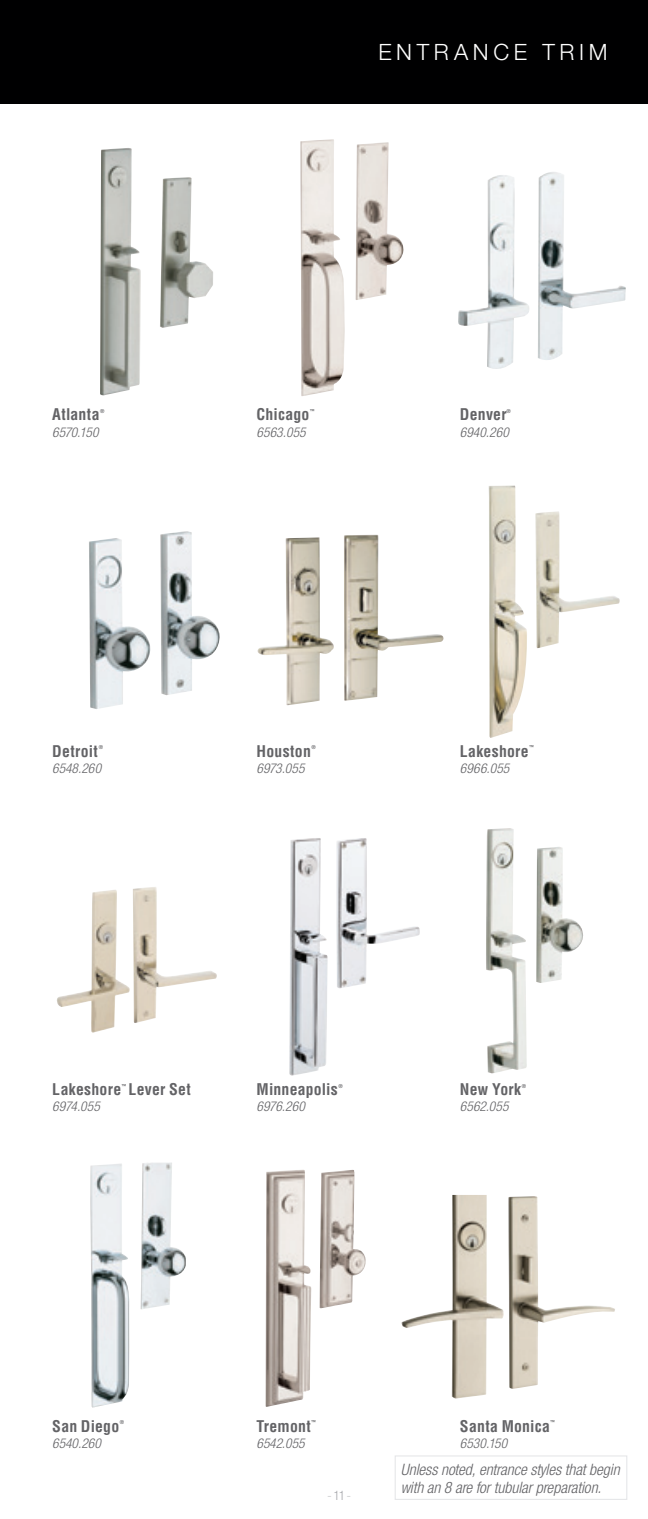
<style>
.page{position:relative;width:648px;height:1519px;background:#fff}
.page>*{position:absolute;margin:0;border:0;box-sizing:border-box;transform-origin:0 0}
.t1{font:300 22.5px "Helvetica Neue";letter-spacing:.205em;color:#fff}
.t2{font:700 condensed 15.75px "Helvetica";letter-spacing:.015em;color:#636366}
.t3{font:italic 300 condensed 15.75px/18.9px "Helvetica Neue";color:#636366}
.t4{font:italic 300 condensed 13.5px "Helvetica Neue";color:#636366}
.t5{font:300 condensed 12.38px "Helvetica";color:#c7c8ca}
.t6{font:700 condensed 5.17px "Helvetica";color:#636366}
.s1{color:#a8a9ad}
</style>
<div class="page">
<div style="left:395px;top:1455px;width:232px;height:45px;border:1px solid #e6e7e9"></div>
<img style="left:100px;top:148px;width:113px;height:248px">
<img style="left:266px;top:1169px;width:46px;height:238px">
<img style="left:320px;top:1170px;width:46px;height:138px">
<img style="left:289px;top:838px;width:131px;height:237px">
<img style="left:257px;top:537px;width:77px;height:168px">
<img style="left:344px;top:535px;width:100px;height:166px">
<img style="left:133px;top:887px;width:84px;height:136px">
<img style="left:57px;top:890px;width:73px;height:142px">
<img style="left:489px;top:485px;width:38px;height:253px">
<img style="left:535px;top:511px;width:85px;height:138px">
<img style="left:90px;top:1163px;width:40px;height:244px">
<img style="left:141px;top:1162px;width:45px;height:147px">
<img style="left:486px;top:828px;width:41px;height:245px">
<img style="left:536px;top:847px;width:47px;height:136px">
<img style="left:89px;top:531px;width:131px;height:178px">
<img style="left:300px;top:139px;width:45px;height:257px">
<img style="left:356px;top:142px;width:48px;height:158px">
<img style="left:538px;top:172px;width:88px;height:188px">
<img style="left:458px;top:175px;width:71px;height:194px">
<img style="left:402px;top:1195px;width:102px;height:203px">
<img style="left:508px;top:1196px;width:107px;height:193px">
<div style="left:0;top:0;width:648px;height:104px;background:#000001"></div>
<h1 class="t1" style="left:378px;top:39px;width:231px">ENTRANCE TRIM</h1>
<p class="t2" style="left:52px;top:405px;width:49px">Atlanta</p>
<p class="t6" style="left:100px;top:408px;width:6px">®</p>
<p class="t4" style="left:52px;top:424px;width:48px">6570.150</p>
<p class="t2" style="left:52px;top:741px;width:47px">Detroit</p>
<p class="t6" style="left:99px;top:744px;width:6px">®</p>
<p class="t4" style="left:52px;top:760px;width:50px">6548.260</p>
<p class="t2" style="left:257px;top:405px;width:54px">Chicago</p>
<p class="t6" style="left:310px;top:408px;width:6px">™</p>
<p class="t4" style="left:257px;top:424px;width:51px">6563.055</p>
<p class="t2" style="left:257px;top:741px;width:56px">Houston</p>
<p class="t6" style="left:312px;top:744px;width:6px">®</p>
<p class="t4" style="left:257px;top:760px;width:49px">6973.055</p>
<p class="t2" style="left:460px;top:405px;width:48px">Denver</p>
<p class="t6" style="left:507px;top:408px;width:6px">®</p>
<p class="t4" style="left:460px;top:424px;width:51px">6940.260</p>
<p class="t2" style="left:460px;top:741px;width:70px">Lakeshore</p>
<p class="t6" style="left:529px;top:744px;width:6px">™</p>
<p class="t4" style="left:460px;top:760px;width:51px">6966.055</p>
<p class="t2" style="left:52px;top:1079px;width:70px">Lakeshore</p>
<p class="t6" style="left:122px;top:1082px;width:6px">™</p>
<p class="t2" style="left:129px;top:1079px;width:64px">Lever Set</p>
<p class="t4" style="left:52px;top:1099px;width:49px">6974.055</p>
<p class="t2" style="left:257px;top:1079px;width:83px">Minneapolis</p>
<p class="t6" style="left:339px;top:1082px;width:6px">®</p>
<p class="t4" style="left:257px;top:1099px;width:50px">6976.260</p>
<p class="t2" style="left:460px;top:1079px;width:63px">New York</p>
<p class="t6" style="left:522px;top:1082px;width:6px">®</p>
<p class="t4" style="left:460px;top:1099px;width:50px">6562.055</p>
<p class="t2" style="left:52px;top:1416px;width:68px">San Diego</p>
<p class="t6" style="left:120px;top:1419px;width:6px">®</p>
<p class="t4" style="left:52px;top:1435px;width:50px">6540.260</p>
<p class="t2" style="left:257px;top:1416px;width:56px">Tremont</p>
<p class="t6" style="left:311px;top:1419px;width:6px">™</p>
<p class="t4" style="left:257px;top:1435px;width:50px">6542.055</p>
<p class="t5" style="left:327px;top:1488px;width:25px">- <span class="s1">11</span> -</p>
<p class="t2" style="left:460px;top:1416px;width:92px">Santa Monica</p>
<p class="t6" style="left:551px;top:1419px;width:6px">™</p>
<p class="t4" style="left:460px;top:1435px;width:49px">6530.150</p>
<p class="t3" style="left:401px;top:1459px;width:221px">Unless noted, entrance styles that begin with an 8 are for tubular preparation.</p>
</div>
